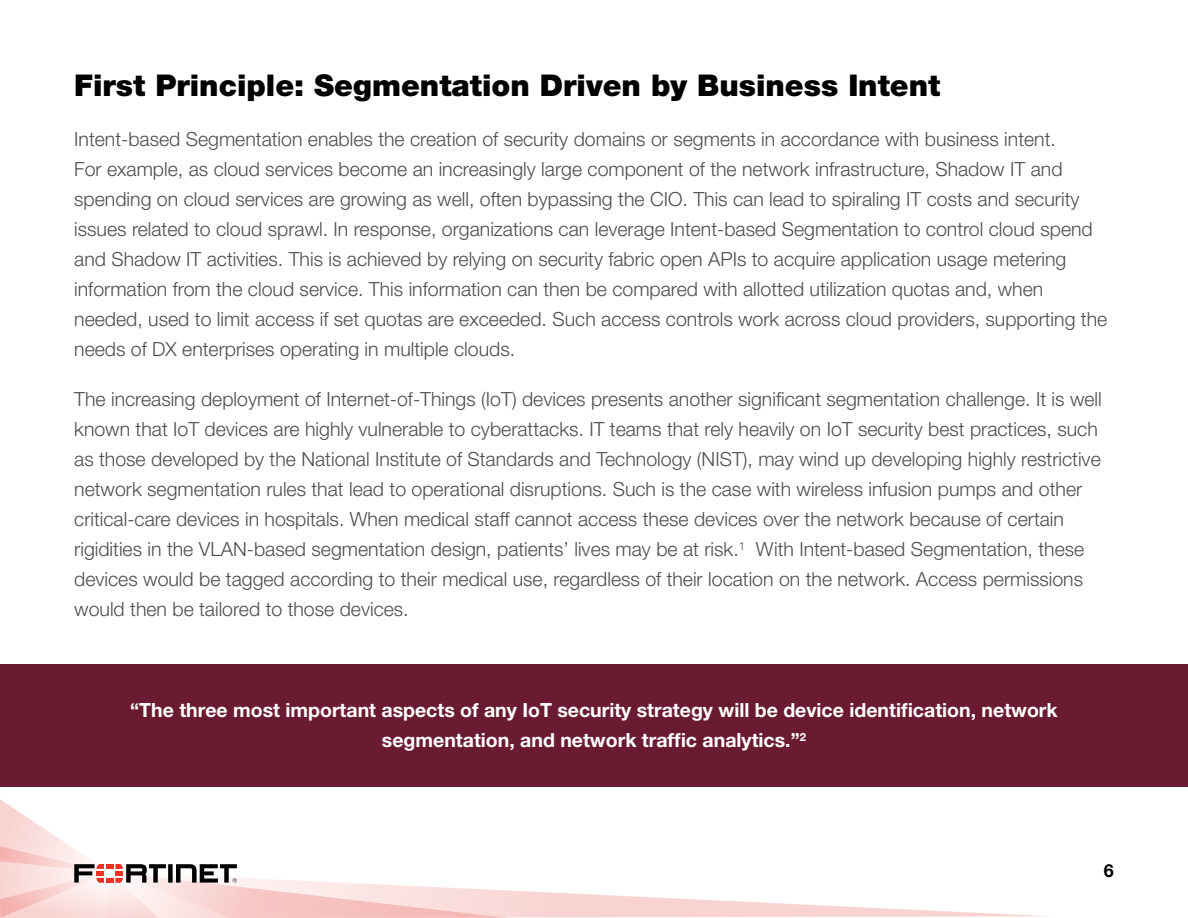
<style>
.page{position:relative;width:1188px;height:918px;background:#fff}
.page>*{position:absolute;margin:0;border:0;box-sizing:border-box;transform-origin:0 0}
.t1{font:900 30px "Helvetica Neue LT Pro";color:#000}
.t2{font:300 19.5px/30px "Helvetica Neue LT Pro";color:#4d4d4f}
.t3{font:700 19.5px/30px "Helvetica Neue LT Pro";color:#fff;text-align:center}
.t4{font:700 18px "Helvetica Neue LT Pro";color:#000}
</style>
<div class="page">
<div style="left:0;top:664px;width:1188px;height:123px;background:#6a1b32"></div>
<svg style="left:0;top:799px;width:1048px;height:119px"></svg>
<h1 class="t1" style="left:74px;top:67px;width:868px">First Principle: Segmentation Driven by Business Intent</h1>
<p class="t2" style="left:74px;top:124px;width:1035px">Intent-based Segmentation enables the creation of security domains or segments in accordance with business intent.<br>For example, as cloud services become an increasingly large component of the network infrastructure, Shadow IT and spending on cloud services are growing as well, often bypassing the CIO. This can lead to spiraling IT costs and security issues related to cloud sprawl. In response, organizations can leverage Intent-based Segmentation to control cloud spend and Shadow IT activities. This is achieved by relying on security fabric open APIs to acquire application usage metering information from the cloud service. This information can then be compared with allotted utilization quotas and, when needed, used to limit access if set quotas are exceeded. Such access controls work across cloud providers, supporting the needs of DX enterprises operating in multiple clouds.</p>
<p class="t2" style="left:74px;top:384px;width:1029px">The increasing deployment of Internet-of-Things (IoT) devices presents another significant segmentation challenge. It is well known that IoT devices are highly vulnerable to cyberattacks. IT teams that rely heavily on IoT security best practices, such as those developed by the National Institute of Standards and Technology (NIST), may wind up developing highly restrictive network segmentation rules that lead to operational disruptions. Such is the case with wireless infusion pumps and other critical-care devices in hospitals. When medical staff cannot access these devices over the network because of certain rigidities in the VLAN-based segmentation design, patients’ lives may be at risk.<sup>1</sup> With Intent-based Segmentation, these devices would be tagged according to their medical use, regardless of their location on the network. Access permissions would then be tailored to those devices.</p>
<p class="t3" style="left:130px;top:695px;width:929px">“The three most important aspects of any IoT security strategy will be device identification, network segmentation, and network traffic analytics.”<sup>2</sup></p>
<p class="t4" style="left:1104px;top:859px;width:12px">6</p>
</div>
